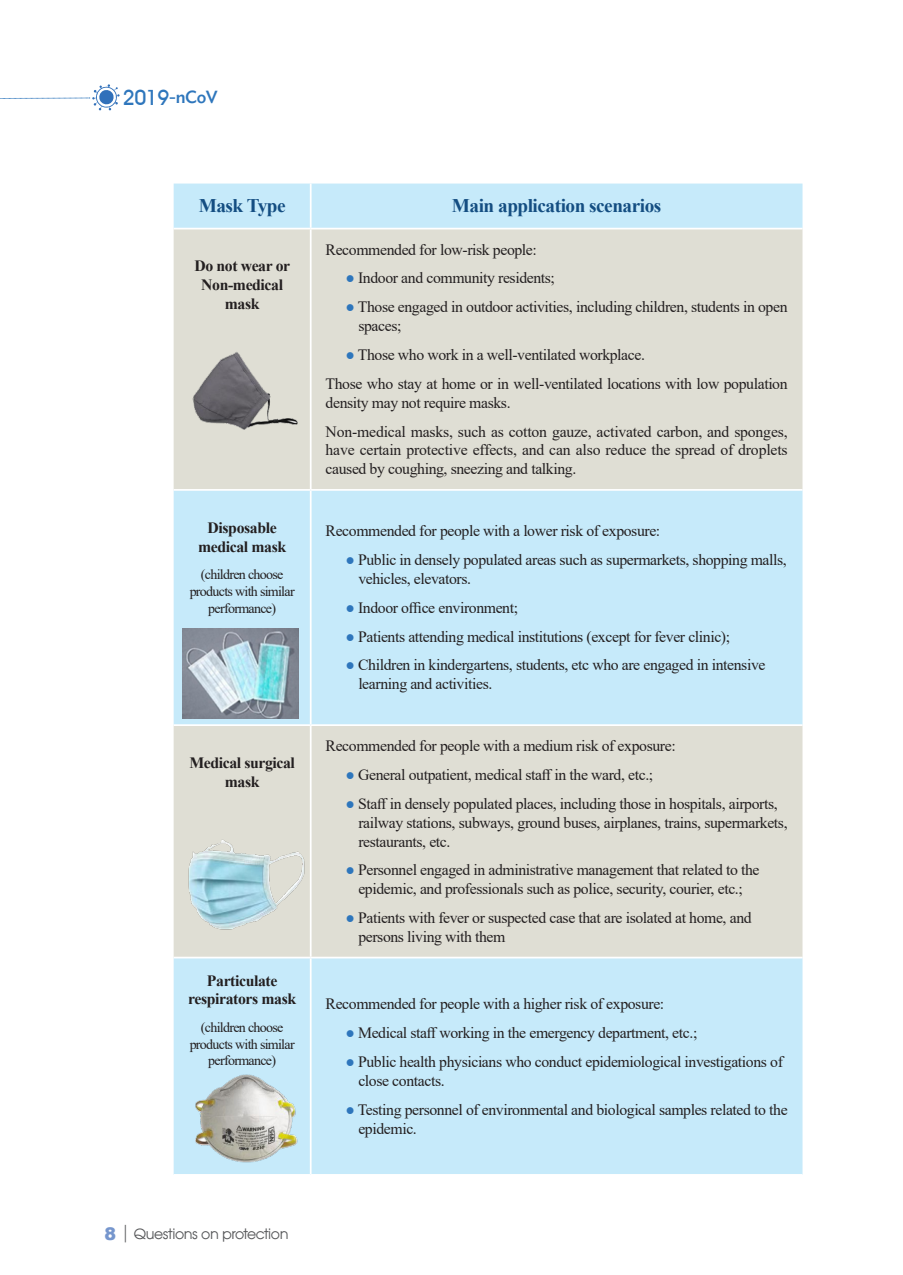
<style>
.page{position:relative;width:903px;height:1275px;background:#fff}
.page>*{position:absolute;margin:0;border:0;box-sizing:border-box;transform-origin:0 0}
.内文英{font:700 19.25px "Times New Roman";letter-spacing:-.025em;color:#144e82}
.t1{font:500 17.5px "Ideal Sans Pro";color:#2e76bc}
.图表1{font:15.75px "Times New Roman";letter-spacing:-.025em;color:#231f20}
.内文英-2{font:15.75px/18.9px "Times New Roman";letter-spacing:-.025em;color:#231f20}
.图表2{font:15.75px/18.9px "Times New Roman";letter-spacing:-.025em;color:#231f20}
.内文英-3{font:700 15.75px/18.9px "Times New Roman";letter-spacing:-.025em;color:#231f20;text-align:center}
.t2{font:15.75px "Avant Gar Got Itc TEE";letter-spacing:-.025em;color:#57585a}
.内文英-4{font:14px/16.8px "Times New Roman";letter-spacing:-.05em;color:#231f20;text-align:center}
.s1{font-family:"Avant Garde IT Cby BT";font-size:21px}
.s2{color:#2e76bc}
.s3{font-family:"Arial";font-weight:900;font-size:17.5px;color:#7696cd}
.s4{font-family:"Univers Condensed";font-weight:700;font-size:17.5px}
</style>
<div class="page">
<svg style="left:0;top:84px;width:120px;height:26px"></svg>
<div style="left:174px;top:184px;width:628px;height:990px;background:#c6eafa"></div>
<svg style="left:174px;top:229px;width:628px;height:728px;background:#d6e1e0"></svg>
<hr style="left:310px;top:184px;width:2px;height:44px;background:#fff">
<hr style="left:174px;top:228px;width:137px;height:1px;background:#fff">
<hr style="left:311px;top:228px;width:491px;height:1px;background:#fff">
<hr style="left:310px;top:229px;width:2px;height:260px;background:#fff">
<hr style="left:174px;top:489px;width:137px;height:2px;background:#fff">
<hr style="left:311px;top:489px;width:491px;height:2px;background:#fff">
<hr style="left:310px;top:491px;width:2px;height:233px;background:#fff">
<hr style="left:174px;top:724px;width:137px;height:2px;background:#fff">
<hr style="left:311px;top:724px;width:491px;height:2px;background:#fff">
<hr style="left:310px;top:726px;width:2px;height:231px;background:#fff">
<hr style="left:174px;top:957px;width:137px;height:1px;background:#fff">
<hr style="left:311px;top:957px;width:491px;height:1px;background:#fff">
<hr style="left:310px;top:958px;width:2px;height:216px;background:#fff">
<img style="left:183px;top:629px;width:115px;height:89px">
<img style="left:182px;top:835px;width:125px;height:109px">
<img style="left:192px;top:1066px;width:106px;height:105px">
<img style="left:181px;top:347px;width:124px;height:91px">
<p class="t1" style="left:123px;top:84px;width:96px"><span class="s1">2019</span>-nCoV</p>
<p class="内文英" style="left:199px;top:192px;width:88px">Mask Type</p>
<p class="内文英" style="left:452px;top:192px;width:211px">Main application scenarios</p>
<p class="内文英-3" style="left:194px;top:256px;width:97px">Do not wear or<br>Non-medical mask</p>
<p class="内文英-3" style="left:198px;top:518px;width:89px">Disposable medical mask</p>
<p class="内文英-4" style="left:190px;top:565px;width:106px">(children choose products with similar performance)</p>
<p class="内文英-3" style="left:189px;top:753px;width:107px">Medical surgical mask</p>
<p class="内文英-3" style="left:188px;top:970px;width:109px">Particulate respirators mask</p>
<p class="内文英-4" style="left:190px;top:1018px;width:106px">(children choose products with similar performance)</p>
<p class="内文英-2" style="left:326px;top:239px;width:213px">Recommended for low-risk people:</p>
<p class="图表1" style="left:345px;top:267px;width:211px"><span class="s2">●</span> Indoor and community residents;</p>
<p class="内文英-2" style="left:345px;top:297px;width:444px"><span class="s2">●</span> Those engaged in outdoor activities, including children, students in open</p>
<p class="图表2" style="left:358px;top:316px;width:45px">spaces;</p>
<p class="内文英-2" style="left:345px;top:345px;width:301px"><span class="s2">●</span> Those who work in a well-ventilated workplace.</p>
<p class="内文英-2" style="left:326px;top:374px;width:464px">Those who stay at home or in well-ventilated locations with low population density may not require masks.</p>
<p class="内文英-2" style="left:326px;top:421px;width:464px;text-align:justify">Non-medical masks, such as cotton gauze, activated carbon, and sponges, have certain protective effects, and can also reduce the spread of droplets caused by coughing, sneezing and talking.</p>
<p class="内文英-2" style="left:326px;top:521px;width:336px">Recommended for people with a lower risk of exposure:</p>
<p class="图表1" style="left:345px;top:549px;width:443px"><span class="s2">●</span> Public in densely populated areas such as supermarkets, shopping malls,</p>
<p class="图表2" style="left:358px;top:569px;width:114px">vehicles, elevators.</p>
<p class="图表1" style="left:345px;top:596px;width:174px"><span class="s2">●</span> Indoor office environment;</p>
<p class="图表1" style="left:345px;top:625px;width:386px"><span class="s2">●</span> Patients attending medical institutions (except for fever clinic);</p>
<p class="图表1" style="left:345px;top:654px;width:421px"><span class="s2">●</span> Children in kindergartens, students, etc who are engaged in intensive</p>
<p class="图表2" style="left:358px;top:674px;width:135px">learning and activities.</p>
<p class="内文英-2" style="left:326px;top:736px;width:352px">Recommended for people with a medium risk of exposure:</p>
<p class="图表1" style="left:345px;top:764px;width:309px"><span class="s2">●</span> General outpatient, medical staff in the ward, etc.;</p>
<p class="图表1" style="left:345px;top:792px;width:434px"><span class="s2">●</span> Staff in densely populated places, including those in hospitals, airports,</p>
<p class="图表2" style="left:358px;top:812px;width:431px">railway stations, subways, ground buses, airplanes, trains, supermarkets, restaurants, etc.</p>
<p class="图表1" style="left:345px;top:859px;width:416px"><span class="s2">●</span> Personnel engaged in administrative management that related to the</p>
<p class="图表2" style="left:358px;top:879px;width:386px">epidemic, and professionals such as police, security, courier, etc.;</p>
<p class="图表1" style="left:345px;top:907px;width:408px"><span class="s2">●</span> Patients with fever or suspected case that are isolated at home, and</p>
<p class="图表2" style="left:358px;top:927px;width:149px">persons living with them</p>
<p class="内文英-2" style="left:326px;top:994px;width:340px">Recommended for people with a higher risk of exposure:</p>
<p class="图表1" style="left:345px;top:1022px;width:353px"><span class="s2">●</span> Medical staff working in the emergency department, etc.;</p>
<p class="图表1" style="left:345px;top:1050px;width:439px"><span class="s2">●</span> Public health physicians who conduct epidemiological investigations of</p>
<p class="图表2" style="left:358px;top:1071px;width:88px">close contacts.</p>
<p class="图表1" style="left:345px;top:1098px;width:444px"><span class="s2">●</span> Testing personnel of environmental and biological samples related to the</p>
<p class="图表2" style="left:358px;top:1118px;width:60px">epidemic.</p>
<p class="t2" style="left:105px;top:1224px;width:185px"><span class="s3">8</span> <span class="s4">|</span> Questions on protection</p>
</div>
